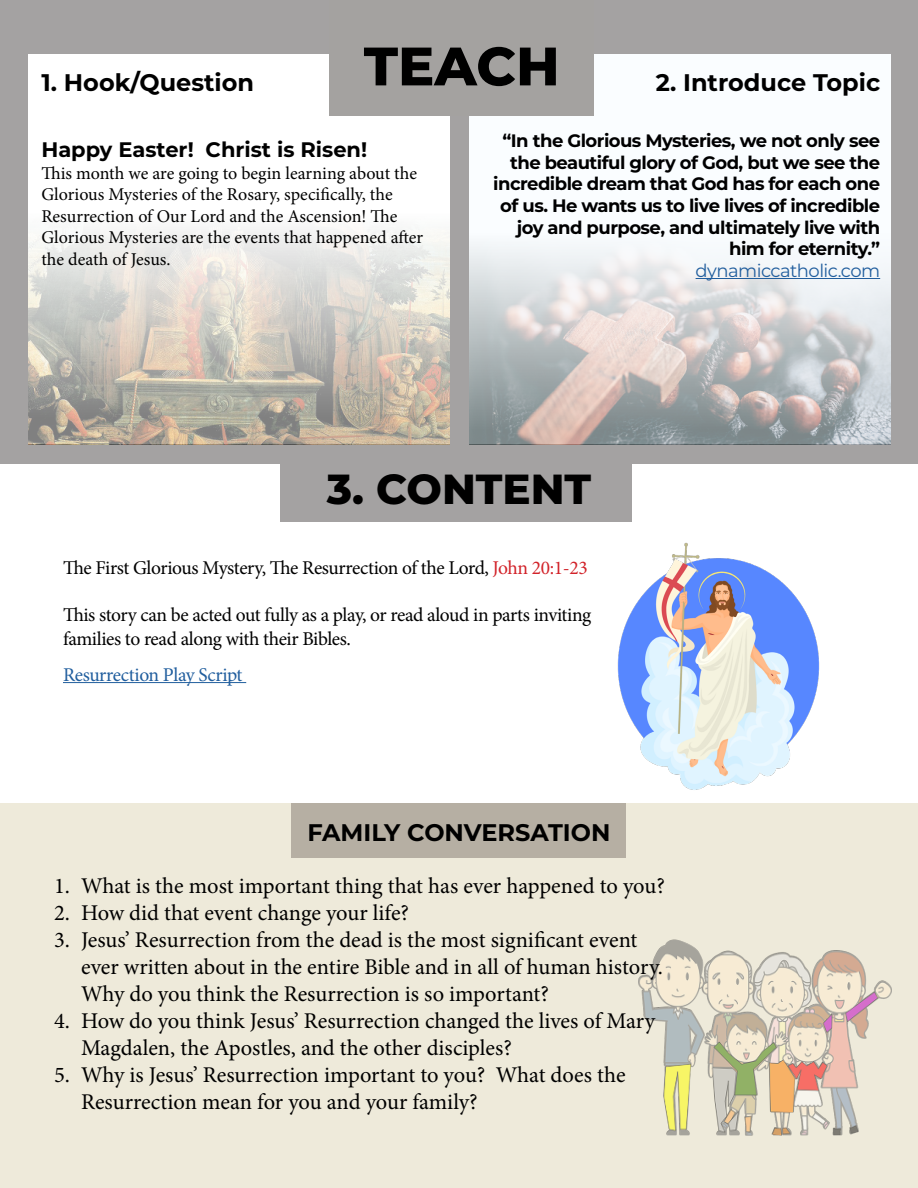
<style>
.page{position:relative;width:918px;height:1188px;background:#fff}
.page>*{position:absolute;margin:0;border:0;box-sizing:border-box;transform-origin:0 0}
.t1{font:800 54px "Montserrat";color:#000}
.t2{font:800 42px "Montserrat";color:#000}
.t3{font:700 24px "Montserrat";color:#000}
.t4{font:22.5px/27px "Minion Pro";letter-spacing:-.005em;color:#000}
.t5{font:700 21px "Montserrat";color:#000}
.t6{font:19.5px/23.4px "Minion Pro";letter-spacing:-.02em;color:#000}
.t7{font:19.5px "Minion Pro";letter-spacing:-.02em;color:#215e9e}
.t8{font:700 18px/21.6px "Montserrat";letter-spacing:-.03em;color:#000;text-align:right}
.t9{font:18px/21.6px "Minion Pro";color:#000}
.t10{font:18px "Montserrat";letter-spacing:-.03em;color:#215e9e}
.s1{color:#d2232a}
</style>
<div class="page">
<div style="left:0;top:0;width:918px;height:463px;background:#a4a2a2"></div>
<div style="left:29px;top:55px;width:421px;height:389px;background:#fff"></div>
<div style="left:470px;top:55px;width:421px;height:389px;background:#fafdff"></div>
<img style="left:29px;top:229px;width:421px;height:215px">
<div style="left:329px;top:0;width:265px;height:115px;background:#a4a2a0"></div>
<img style="left:470px;top:249px;width:421px;height:195px">
<div style="left:281px;top:457px;width:351px;height:65px;background:#a4a2a2"></div>
<hr style="left:63px;top:682px;width:183px;height:1px;background:#215e9e">
<img style="left:617px;top:542px;width:203px;height:248px">
<hr style="left:696px;top:278px;width:184px;height:1px;background:#215e9e">
<div style="left:0;top:804px;width:918px;height:384px;background:#eeeada"></div>
<div style="left:292px;top:804px;width:334px;height:54px;background:#b6afa3"></div>
<img style="left:638px;top:939px;width:254px;height:197px">
<h1 class="t1" style="left:364px;top:27px;width:197px">TEACH</h1>
<p class="t3" style="left:41px;top:65px;width:214px">1. Hook/Question</p>
<p class="t3" style="left:656px;top:65px;width:226px">2. Introduce Topic</p>
<p class="t8" style="left:493px;top:129px;width:388px">“In the Glorious Mysteries, we not only see the beautiful glory of God, but we see the incredible dream that God has for each one of us. He wants us to live lives of incredible joy and purpose, and ultimately live with him for eternity.”</p>
<p class="t10" style="left:696px;top:258px;width:186px">dynamiccatholic.com</p>
<p class="t5" style="left:41px;top:134px;width:327px">Happy Easter! Christ is Risen!</p>
<p class="t9" style="left:41px;top:162px;width:383px">This month we are going to begin learning about the Glorious Mysteries of the Rosary, specifically, the Resurrection of Our Lord and the Ascension! The Glorious Mysteries are the events that happened after the death of Jesus.</p>
<h2 class="t2" style="left:327px;top:458px;width:266px">3. CONTENT</h2>
<p class="t6" style="left:63px;top:557px;width:526px">The First Glorious Mystery, The Resurrection of the Lord, <span class="s1">John 20:1-23</span></p>
<p class="t6" style="left:63px;top:603px;width:530px">This story can be acted out fully as a play, or read aloud in parts inviting families to read along with their Bibles.</p>
<p class="t7" style="left:63px;top:661px;width:181px">Resurrection Play Script</p>
<p class="t3" style="left:308px;top:816px;width:304px">FAMILY CONVERSATION</p>
<p class="t4" style="left:54px;top:872px;width:612px">1. What is the most important thing that has ever happened to you?</p>
<p class="t4" style="left:54px;top:899px;width:357px">2. How did that event change your life?</p>
<p class="t4" style="left:81px;top:926px;width:583px;text-indent:-27px">3. Jesus’ Resurrection from the dead is the most significant event ever written about in the entire Bible and in all of human history.<br>Why do you think the Resurrection is so important?</p>
<p class="t4" style="left:81px;top:1007px;width:576px;text-indent:-27px">4. How do you think Jesus’ Resurrection changed the lives of Mary<br>Magdalen, the Apostles, and the other disciples?</p>
<p class="t4" style="left:81px;top:1061px;width:546px;text-indent:-27px">5. Why is Jesus’ Resurrection important to you? What does the<br>Resurrection mean for you and your family?</p>
</div>
